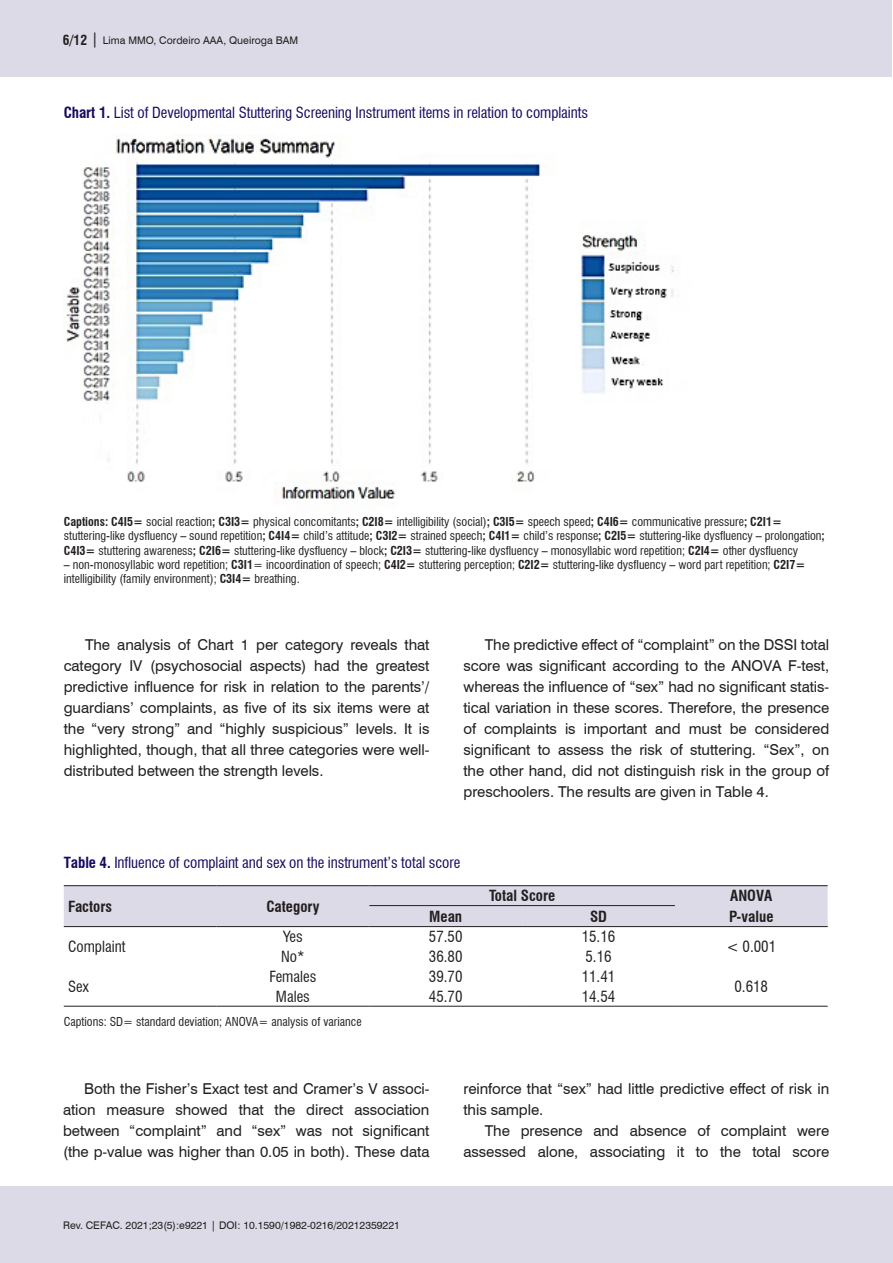
<style>
.page{position:relative;width:893px;height:1263px;background:#fff}
.page>*{position:absolute;margin:0;border:0;box-sizing:border-box;transform-origin:0 0}
.Corpo_do_texto_INGL{font:15px/21px "Swiss 721 BT";letter-spacing:-.005em;color:#231f20;text-align:justify}
.Titulo_tabelas_e_gr{font:condensed 15px "Swiss 721 BT";letter-spacing:-.005em;color:#18085f}
.Texto_tabelas{font:condensed 15px "Swiss 721 BT";color:#231f20}
.Texto_tabelas-2{font:700 condensed 15px "Swiss 721 BT";color:#231f20}
.Legendas{font:condensed 12px/14.4px "Swiss 721 BT";color:#231f20}
.t1{font:10.5px "Swiss 721 BT";color:#231f20}
.s1{font-weight:700;font-stretch:condensed;font-size:13.5px}
.s2{font-size:15px}
.s3{font-weight:700}
</style>
<div class="page">
<div style="left:0;top:1186px;width:892px;height:77px;background:#dcdae7"></div>
<div style="left:0;top:0;width:892px;height:77px;background:#dcdae7"></div>
<img style="left:64px;top:134px;width:610px;height:376px">
<div style="left:64px;top:886px;width:764px;height:40px;background:#dcdae7"></div>
<hr style="left:369px;top:905px;width:153px;height:1px;background:#231f20">
<hr style="left:522px;top:905px;width:153px;height:1px;background:#231f20">
<hr style="left:64px;top:926px;width:153px;height:1px;background:#231f20">
<hr style="left:217px;top:926px;width:152px;height:1px;background:#231f20">
<hr style="left:369px;top:926px;width:153px;height:1px;background:#231f20">
<hr style="left:522px;top:926px;width:153px;height:1px;background:#231f20">
<hr style="left:675px;top:926px;width:153px;height:1px;background:#231f20">
<hr style="left:64px;top:885px;width:153px;height:1px;background:#231f20">
<hr style="left:217px;top:885px;width:152px;height:1px;background:#231f20">
<hr style="left:369px;top:885px;width:153px;height:1px;background:#231f20">
<hr style="left:522px;top:885px;width:153px;height:1px;background:#231f20">
<hr style="left:675px;top:885px;width:153px;height:1px;background:#231f20">
<hr style="left:64px;top:1006px;width:153px;height:1px;background:#231f20">
<hr style="left:675px;top:1006px;width:153px;height:1px;background:#231f20">
<hr style="left:217px;top:1006px;width:152px;height:1px;background:#231f20">
<hr style="left:369px;top:1006px;width:153px;height:1px;background:#231f20">
<hr style="left:522px;top:1006px;width:153px;height:1px;background:#231f20">
<p class="t1" style="left:63px;top:34px;width:237px"><span class="s1">6/12</span> <span class="s2">|</span> Lima MMO, Cordeiro AAA, Queiroga BAM</p>
<p class="Titulo_tabelas_e_gr" style="left:64px;top:103px;width:526px"><span class="s3">Chart 1.</span> List of Developmental Stuttering Screening Instrument items in relation to complaints</p>
<p class="Legendas" style="left:64px;top:514px;width:762px"><span class="s3">Captions: C4I5=</span> social reaction<span class="s3">; C3I3=</span> physical concomitants<span class="s3">; C2I8=</span> intelligibility (social)<span class="s3">; C3I5=</span> speech speed<span class="s3">; C4I6=</span> communicative pressure<span class="s3">; C2I1= </span>stuttering-like dysfluency – sound repetition<span class="s3">; C4I4=</span> child’s attitude<span class="s3">; C3I2=</span> strained speech<span class="s3">; C4I1=</span> child’s response<span class="s3">; C2I5=</span> stuttering-like dysfluency – prolongation<span class="s3">;<br>C4I3=</span> stuttering awareness<span class="s3">; C2I6=</span> stuttering-like dysfluency – block<span class="s3">; C2I3=</span> stuttering-like dysfluency – monosyllabic word repetition; <span class="s3">C2I4=</span> other dysfluency</p>
<p class="Legendas" style="left:64px;top:557px;width:743px">– non-monosyllabic word repetition; <span class="s3">C3I1</span>= incoordination of speech; <span class="s3">C4I2=</span> stuttering perception; <span class="s3">C2I2=</span> stuttering-like dysfluency – word part repetition; <span class="s3">C2I7= </span>intelligibility (family environment); <span class="s3">C3I4=</span> breathing.</p>
<p class="Corpo_do_texto_INGL" style="left:64px;top:634px;width:367px;text-indent:21px">The analysis of Chart 1 per category reveals that category IV (psychosocial aspects) had the greatest predictive influence for risk in relation to the parents’/ guardians’ complaints, as five of its six items were at the “very strong” and “highly suspicious” levels. It is highlighted, though, that all three categories were well&shy;distributed between the strength levels.</p>
<p class="Corpo_do_texto_INGL" style="left:463px;top:634px;width:367px;text-indent:21px">The predictive effect of “complaint” on the DSSI total score was significant according to the ANOVA F-test, whereas the influence of “sex” had no significant statis&shy;tical variation in these scores. Therefore, the presence of complaints is important and must be considered significant to assess the risk of stuttering. “Sex”, on the other hand, did not distinguish risk in the group of preschoolers. The results are given in Table 4.</p>
<p class="Titulo_tabelas_e_gr" style="left:64px;top:853px;width:398px"><span class="s3">Table 4.</span> Influence of complaint and sex on the instrument’s total score</p>
<p class="Texto_tabelas-2" style="left:68px;top:897px;width:46px">Factors</p>
<p class="Texto_tabelas-2" style="left:266px;top:897px;width:55px">Category</p>
<p class="Texto_tabelas-2" style="left:489px;top:887px;width:68px">Total Score</p>
<p class="Texto_tabelas-2" style="left:730px;top:887px;width:44px">ANOVA</p>
<p class="Texto_tabelas-2" style="left:429px;top:907px;width:35px">Mean</p>
<p class="Texto_tabelas-2" style="left:590px;top:907px;width:19px">SD</p>
<p class="Texto_tabelas-2" style="left:729px;top:908px;width:46px">P-value</p>
<p class="Texto_tabelas" style="left:68px;top:938px;width:59px">Complaint</p>
<p class="Texto_tabelas" style="left:283px;top:928px;width:21px">Yes</p>
<p class="Texto_tabelas" style="left:429px;top:928px;width:35px">57.50</p>
<p class="Texto_tabelas" style="left:582px;top:928px;width:35px">15.16</p>
<p class="Texto_tabelas" style="left:281px;top:948px;width:25px">No*</p>
<p class="Texto_tabelas" style="left:429px;top:948px;width:35px">36.80</p>
<p class="Texto_tabelas" style="left:585px;top:948px;width:28px">5.16</p>
<p class="Texto_tabelas" style="left:270px;top:967px;width:48px">Females</p>
<p class="Texto_tabelas" style="left:429px;top:967px;width:35px">39.70</p>
<p class="Texto_tabelas" style="left:582px;top:967px;width:35px">11.41</p>
<p class="Texto_tabelas" style="left:68px;top:977px;width:22px">Sex</p>
<p class="Texto_tabelas" style="left:276px;top:987px;width:35px">Males</p>
<p class="Texto_tabelas" style="left:429px;top:987px;width:35px">45.70</p>
<p class="Texto_tabelas" style="left:582px;top:987px;width:35px">14.54</p>
<p class="Legendas" style="left:64px;top:1014px;width:299px">Captions: SD= standard deviation; ANOVA= analysis of variance</p>
<p class="Texto_tabelas" style="left:726px;top:938px;width:51px">&lt; 0.001</p>
<p class="Texto_tabelas" style="left:734px;top:977px;width:35px">0.618</p>
<p class="Corpo_do_texto_INGL" style="left:63px;top:1078px;width:368px;text-indent:21px">Both the Fisher’s Exact test and Cramer’s V associ&shy;ation measure showed that the direct association between “complaint” and “sex” was not significant (the p-value was higher than 0.05 in both). These data</p>
<p class="Corpo_do_texto_INGL" style="left:463px;top:1078px;width:367px">reinforce that “sex” had little predictive effect of risk in this sample.</p>
<p class="Corpo_do_texto_INGL" style="left:463px;top:1120px;width:367px;text-align:right">The presence and absence of complaint were assessed alone, associating it to the total score</p>
<p class="t1" style="left:63px;top:1218px;width:338px">Rev. CEFAC. 2021;23(5):e9221 | DOI: 10.1590/1982-0216/20212359221</p>
</div>
